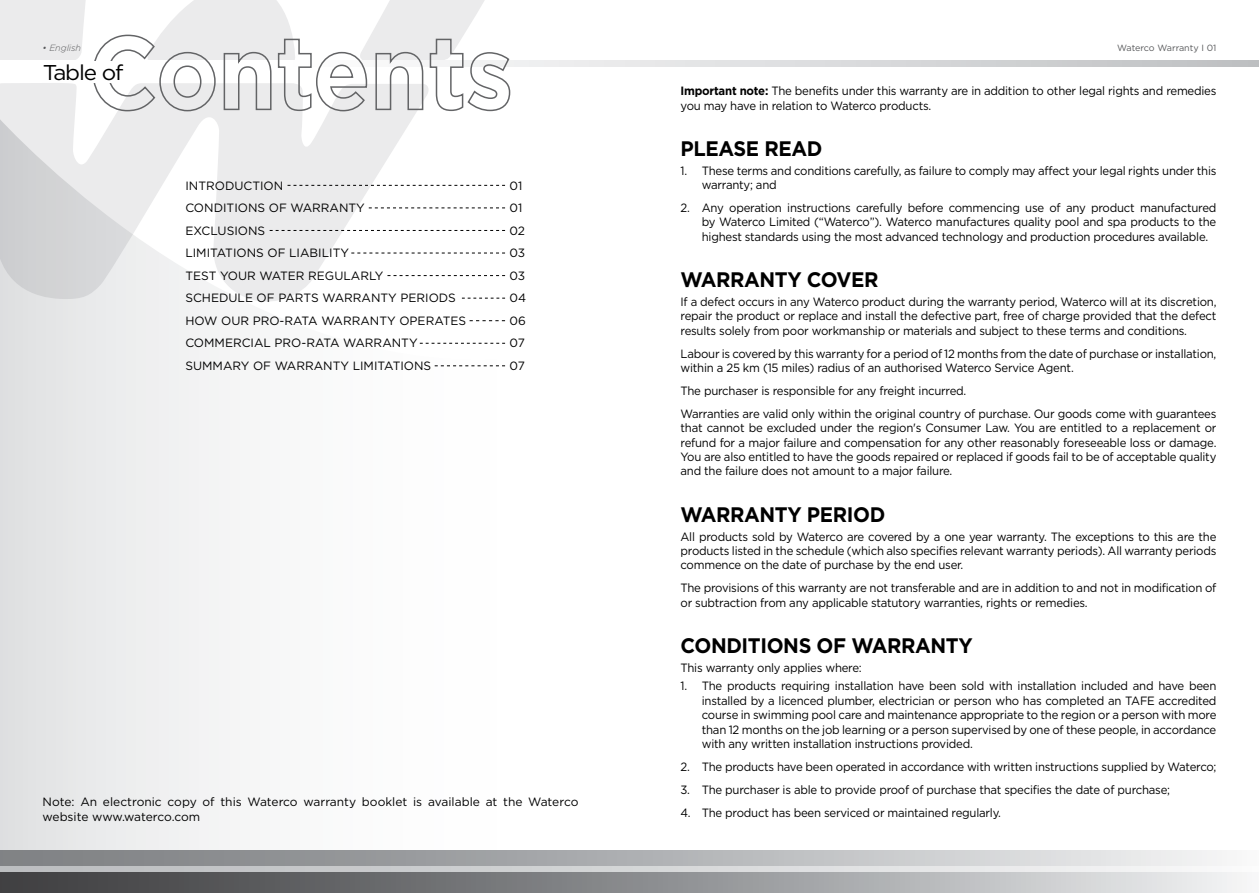
<style>
.page{position:relative;width:1259px;height:893px;background:#fff}
.page>*{position:absolute;margin:0;border:0;box-sizing:border-box;transform-origin:0 0}
.t1{font:21.3px "Gotham HTF";letter-spacing:-.05em;color:#000;scale:1.05 1}
.t2{font:700 21px "Gotham HTF";letter-spacing:-.02em;color:#000;scale:.95 1}
.t3{font:12px/14.4px "Gotham HTF";letter-spacing:-.02em;color:#000;scale:.95 1}
.t4{font:12px/14.4px "Gotham HTF";color:#000}
.t5{font:12px "Gotham HTF";letter-spacing:-.02em;color:#000}
.t6{font:9px "Gotham HTF";letter-spacing:-.005em;color:#58595b}
.t7{font:italic 300 9px "Gotham HTF";color:#58595b}
.s1{font-weight:700}
</style>
<div class="page">
<svg style="left:0;top:112px;width:506px;height:738px"></svg>
<div style="left:0;top:872px;width:1259px;height:21px;background:linear-gradient(to right,#343437,#ebedef)"></div>
<svg style="left:0;top:865px;width:1222px;height:7px;background:#d0d1d3"></svg>
<svg style="left:0;top:850px;width:1222px;height:15px;background:#b0b2b4"></svg>
<svg style="left:511px;top:60px;width:748px;height:7px;background:#d7d8da"></svg>
<svg style="left:0;top:0;width:511px;height:112px"></svg>
<div style="left:86px;top:61px;width:26px;height:22px;background:#fff"></div>
<svg style="left:287px;top:185px;width:218px;height:1px"></svg>
<svg style="left:369px;top:208px;width:136px;height:1px"></svg>
<svg style="left:270px;top:230px;width:235px;height:1px"></svg>
<svg style="left:351px;top:253px;width:154px;height:1px"></svg>
<svg style="left:387px;top:275px;width:118px;height:1px"></svg>
<svg style="left:462px;top:298px;width:43px;height:1px"></svg>
<svg style="left:469px;top:320px;width:36px;height:1px"></svg>
<svg style="left:435px;top:365px;width:70px;height:1px"></svg>
<svg style="left:420px;top:343px;width:85px;height:1px"></svg>
<p class="t7" style="left:43px;top:43px;width:40px">• English</p>
<h1 class="t1" style="left:43px;top:60px;width:78px">Table of</h1>
<p class="t4" style="left:185px;top:178px;width:99px">INTRODUCTION</p>
<p class="t5" style="left:509px;top:179px;width:14px">01</p>
<p class="t4" style="left:185px;top:201px;width:180px">CONDITIONS OF WARRANTY</p>
<p class="t5" style="left:509px;top:201px;width:14px">01</p>
<p class="t4" style="left:185px;top:223px;width:81px">EXCLUSIONS</p>
<p class="t5" style="left:509px;top:224px;width:17px">02</p>
<p class="t4" style="left:185px;top:246px;width:185px">LIMITATIONS OF LIABILITY</p>
<p class="t5" style="left:509px;top:246px;width:17px">03</p>
<p class="t4" style="left:185px;top:268px;width:211px">TEST YOUR WATER REGU LARLY</p>
<p class="t5" style="left:509px;top:269px;width:17px">03</p>
<p class="t5" style="left:185px;top:291px;width:35px">SCHEDU</p>
<p class="t4" style="left:238px;top:291px;width:220px">LE OF PARTS WARRANTY PERIODS</p>
<p class="t5" style="left:509px;top:291px;width:18px">04</p>
<p class="t4" style="left:185px;top:313px;width:282px">HOW OUR PRO-RATA WARRANTY OPERATES</p>
<p class="t5" style="left:509px;top:314px;width:18px">06</p>
<p class="t4" style="left:185px;top:336px;width:233px">COMMERCIAL PRO-RATA WARRANTY</p>
<p class="t5" style="left:509px;top:336px;width:17px">07</p>
<p class="t4" style="left:185px;top:358px;width:247px">SU MMARY OF WARRANTY LIMITATIONS</p>
<p class="t5" style="left:509px;top:359px;width:17px">07</p>
<p class="t4" style="left:43px;top:795px;width:537px">Note: An electronic copy of this Waterco warranty booklet is available at the Waterco website www.waterco.com</p>
<p class="t6" style="left:1117px;top:43px;width:101px">Waterco Warranty I 01</p>
<p class="t3" style="left:680px;top:84px;width:565px"><span class="s1">Important note:</span> The benefits under this warranty are in addition to other legal rights and remedies you may have in relation to Waterco products.</p>
<h2 class="t2" style="left:680px;top:136px;width:151px">PLEASE READ</h2>
<p class="t3" style="left:702px;top:163px;width:543px;text-indent:-21px">1. These terms and conditions carefully, as failure to comply may affect your legal rights under this warranty; and</p>
<p class="t3" style="left:702px;top:200px;width:543px;text-align:justify;text-indent:-21px">2. Any operation instructions carefully before commencing use of any product manufactured by Waterco Limited (“Waterco”). Waterco manufactures quality pool and spa products to the highest standards using the most advanced technology and production procedures available.</p>
<h2 class="t2" style="left:680px;top:268px;width:210px">WARRANTY COVER</h2>
<p class="t3" style="left:680px;top:294px;width:566px;text-align:justify">If a defect occurs in any Waterco product during the warranty period, Waterco will at its discretion, repair the product or replace and install the defective part, free of charge provided that the defect results solely from poor workmanship or materials and subject to these terms and conditions.</p>
<p class="t3" style="left:680px;top:346px;width:565px">Labour is covered by this warranty for a period of 12 months from the date of purchase or installation, within a 25 km (15 miles) radius of an authorised Waterco Service Agent.</p>
<p class="t3" style="left:680px;top:379px;width:565px;line-height:23px">The purchaser is responsible for any freight incurred.<br>Warranties are valid only within the original country of purchase. Our goods come with guarantees</p>
<p class="t3" style="left:680px;top:421px;width:565px;text-align:justify">that cannot be excluded under the region's Consumer Law. You are entitled to a replacement or refund for a major failure and compensation for any other reasonably foreseeable loss or damage.<br>You are also entitled to have the goods repaired or replaced if goods fail to be of acceptable quality and the failure does not amount to a major failure.</p>
<h2 class="t2" style="left:680px;top:502px;width:217px">WARRANTY PERIOD</h2>
<p class="t3" style="left:680px;top:529px;width:565px;text-align:justify">All products sold by Waterco are covered by a one year warranty. The exceptions to this are the products listed in the schedule (which also specifies relevant warranty periods). All warranty periods commence on the date of purchase by the end user.</p>
<p class="t3" style="left:680px;top:581px;width:565px">The provisions of this warranty are not transferable and are in addition to and not in modification of or subtraction from any applicable statutory warranties, rights or remedies.</p>
<h2 class="t2" style="left:680px;top:633px;width:309px">CONDITIONS OF WARRANTY</h2>
<p class="t3" style="left:680px;top:660px;width:192px">This warranty only applies where:</p>
<p class="t3" style="left:702px;top:679px;width:543px;text-align:justify;text-indent:-21px">1. The products requiring installation have been sold with installation included and have been installed by a licenced plumber, electrician or person who has completed an TAFE accredited course in swimming pool care and maintenance appropriate to the region or a person with more than 12 months on the job learning or a person supervised by one of these people, in accordance with any written installation instructions provided.</p>
<p class="t3" style="left:680px;top:759px;width:565px">2. The products have been operated in accordance with written instructions supplied by Waterco;</p>
<p class="t3" style="left:680px;top:782px;width:517px">3. The purchaser is able to provide proof of purchase that specifies the date of purchase;</p>
<p class="t3" style="left:680px;top:805px;width:339px">4. The product has been serviced or maintained regularly.</p>
</div>
